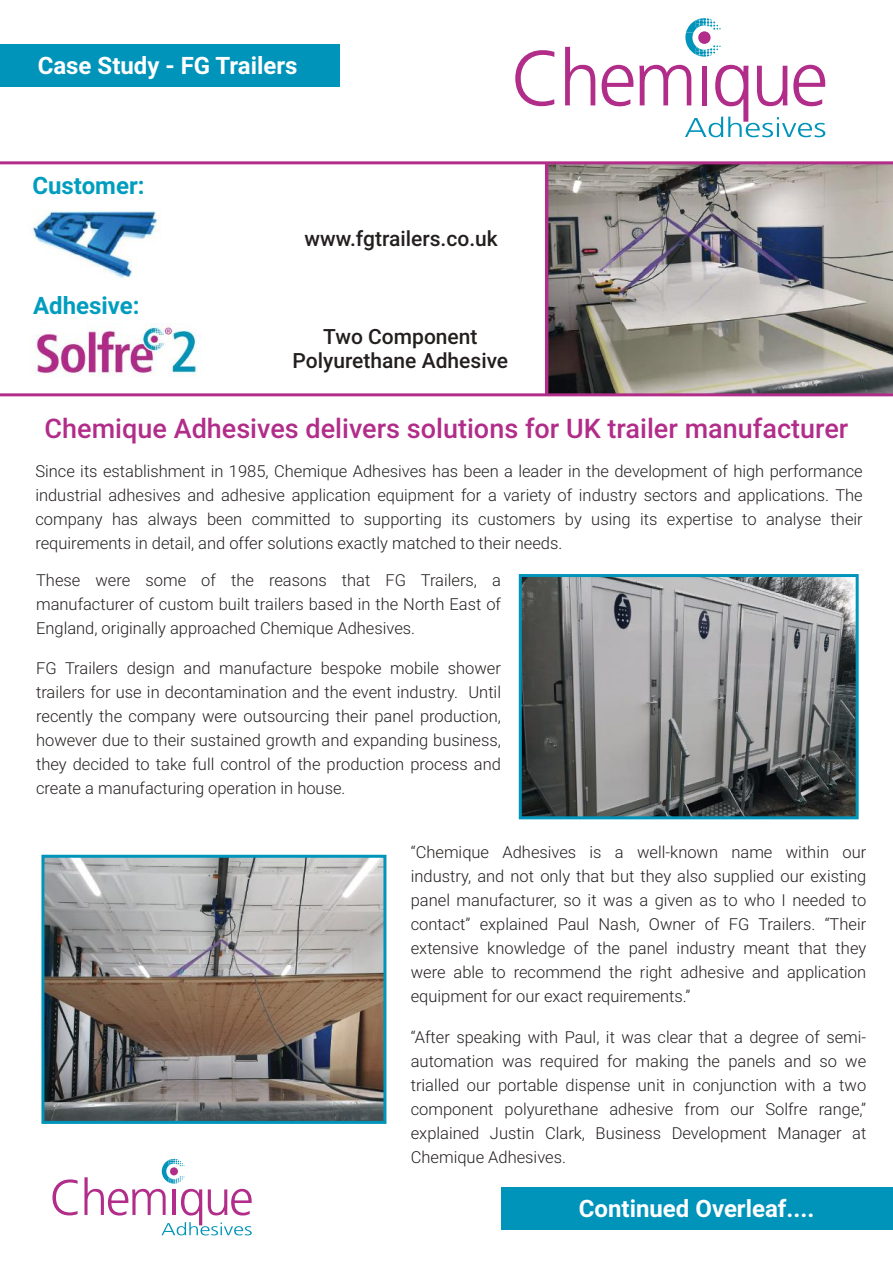
<style>
.page{position:relative;width:893px;height:1263px;background:#fff}
.page>*{position:absolute;margin:0;border:0;box-sizing:border-box;transform-origin:0 0}
.t1{font:500 27px "Roboto";color:#b12d89}
.t2{font:700 24px "Roboto";color:#fff}
.t3{font:700 24px "Roboto";color:#009dbf}
.t4{font:500 21px/24px "Roboto";color:#241f1f;text-align:center}
.t5{font:300 16.5px/24px "Roboto";color:#241f1f;text-align:justify}
</style>
<div class="page">
<img style="left:548px;top:164px;width:345px;height:229px">
<div style="left:545px;top:163px;width:3px;height:232px;border:2px solid #b12d89"></div>
<img style="left:523px;top:578px;width:332px;height:237px">
<div style="left:519px;top:574px;width:340px;height:245px;border:3px solid #0094ba"></div>
<svg style="left:515px;top:50px;width:39px;height:56px"></svg>
<svg style="left:565px;top:47px;width:30px;height:58px"></svg>
<svg style="left:601px;top:65px;width:32px;height:41px"></svg>
<svg style="left:685px;top:18px;width:36px;height:39px"></svg>
<div style="left:698px;top:31px;width:13px;height:13px;background:#b12d89;border-radius:50%"></div>
<svg style="left:639px;top:65px;width:186px;height:72px"></svg>
<hr style="left:0;top:161px;width:893px;height:3px;background:#b12d89">
<hr style="left:0;top:393px;width:893px;height:3px;background:#b12d89">
<img style="left:33px;top:210px;width:128px;height:69px">
<div style="left:501px;top:1187px;width:391px;height:43px;background:#0094ba"></div>
<div style="left:0;top:44px;width:340px;height:43px;background:#0094ba"></div>
<img style="left:35px;top:324px;width:167px;height:53px">
<img style="left:45px;top:859px;width:337px;height:261px">
<div style="left:41px;top:855px;width:345px;height:269px;border:3px solid #0094ba"></div>
<svg style="left:52px;top:1179px;width:26px;height:36px"></svg>
<svg style="left:84px;top:1159px;width:168px;height:76px"></svg>
<h2 class="t2" style="left:38px;top:48px;width:261px">Case Study - FG Trailers</h2>
<h2 class="t3" style="left:32px;top:168px;width:114px">Customer:</h2>
<h2 class="t3" style="left:33px;top:288px;width:108px">Adhesive:</h2>
<p class="t4" style="left:304px;top:226px;width:195px">www.fgtrailers.co.uk</p>
<p class="t4" style="left:293px;top:324px;width:217px">Two Component<br>Polyurethane Adhesive</p>
<h1 class="t1" style="left:45px;top:409px;width:805px">Chemique Adhesives delivers solutions for UK trailer manufacturer</h1>
<p class="t5" style="left:35px;top:458px;width:829px">Since its establishment in 1985, Chemique Adhesives has been a leader in the development of high performance industrial adhesives and adhesive application equipment for a variety of industry sectors and applications. The company has always been committed to supporting its customers by using its expertise to analyse their requirements in detail, and offer solutions exactly matched to their needs.</p>
<p class="t5" style="left:36px;top:567px;width:466px">These were some of the reasons that FG Trailers, a manufacturer of custom built trailers based in the North East of England, originally approached Chemique Adhesives.</p>
<p class="t5" style="left:36px;top:656px;width:466px">FG Trailers design and manufacture bespoke mobile shower trailers for use in decontamination and the event industry. Until recently the company were outsourcing their panel production, however due to their sustained growth and expanding business, they decided to take full control of the production process and create a manufacturing operation in house.</p>
<p class="t5" style="left:411px;top:840px;width:457px">“Chemique Adhesives is a well-known name within our industry, and not only that but they also supplied our existing panel manufacturer, so it was a given as to who I needed to contact” explained Paul Nash, Owner of FG Trailers. “Their extensive knowledge of the panel industry meant that they were able to recommend the right adhesive and application equipment for our exact requirements.”</p>
<p class="t5" style="left:411px;top:1024px;width:457px">“After speaking with Paul, it was clear that a degree of semi&shy;automation was required for making the panels and so we trialled our portable dispense unit in conjunction with a two component polyurethane adhesive from our Solfre range,” explained Justin Clark, Business Development Manager at Chemique Adhesives.</p>
<h2 class="t2" style="left:579px;top:1192px;width:237px">Continued Overleaf....</h2>
</div>
